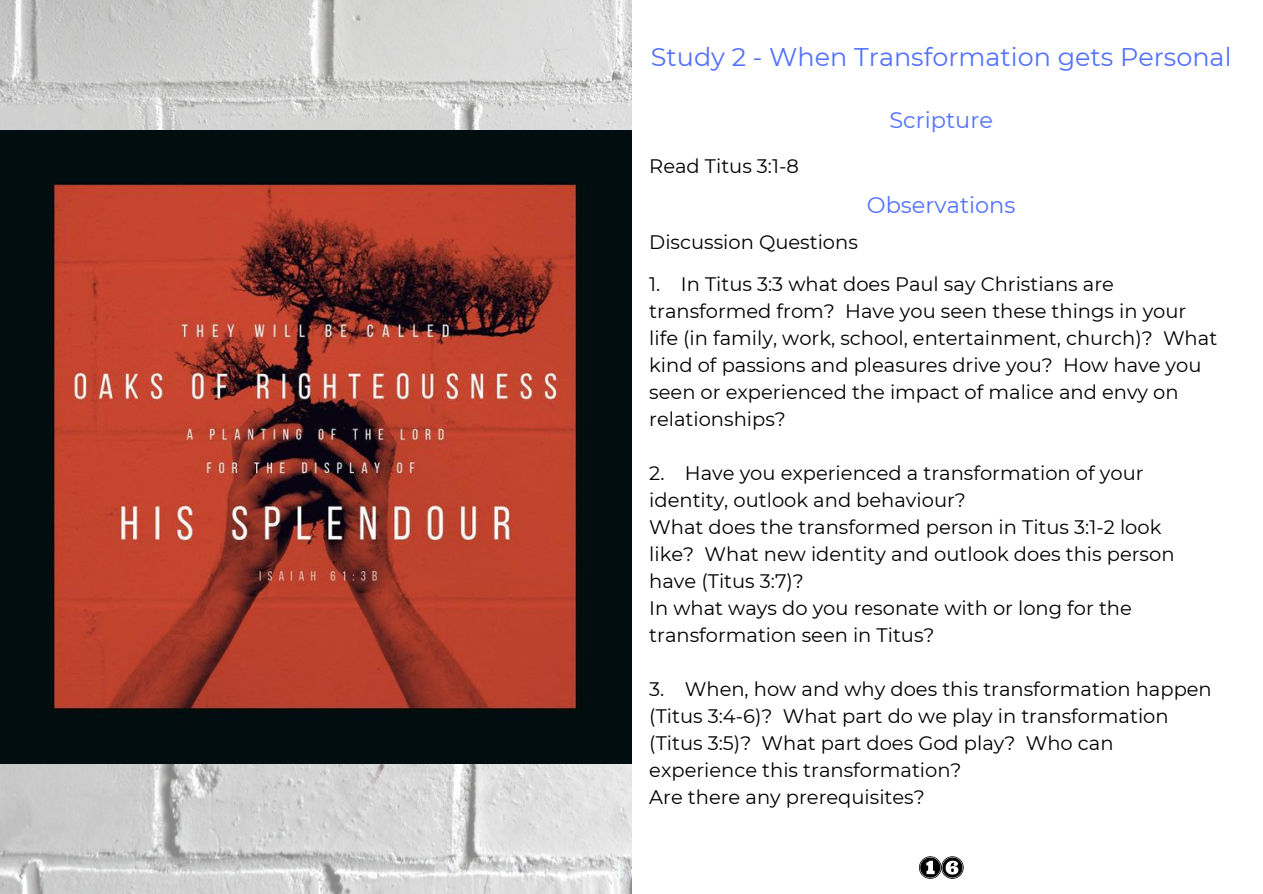
<style>
.page{position:relative;width:1263px;height:894px;background:#fff}
.page>*{position:absolute;margin:0;border:0;box-sizing:border-box;transform-origin:0 0}
.t1{font:25.5px "Montserrat";color:#5271ff}
.t2{font:22.5px "Montserrat";color:#5271ff}
.t3{font:19.5px/27px "Montserrat";color:#000}
</style>
<div class="page">
<svg style="left:919px;top:856px;width:45px;height:22px"></svg>
<img style="left:0;top:0;width:631px;height:892px">
<img style="left:0;top:131px;width:632px;height:632px">
<h1 class="t1" style="left:651px;top:41px;width:582px">Study 2 - When Transformation gets Personal</h1>
<p class="t2" style="left:889px;top:106px;width:105px">Scripture</p>
<p class="t3" style="left:649px;top:152px;width:151px">Read Titus 3:1-8</p>
<p class="t2" style="left:867px;top:191px;width:150px">Observations</p>
<p class="t3" style="left:649px;top:228px;width:210px">Discussion Questions</p>
<p class="t3" style="left:649px;top:270px;width:569px">1. In Titus 3:3 what does Paul say Christians are transformed from? Have you seen these things in your life (in family, work, school, entertainment, church)? What kind of passions and pleasures drive you? How have you seen or experienced the impact of malice and envy on relationships?</p>
<p class="t3" style="left:649px;top:459px;width:527px">2. Have you experienced a transformation of your identity, outlook and behaviour?<br>What does the transformed person in Titus 3:1-2 look like? What new identity and outlook does this person have (Titus 3:7)?<br>In what ways do you resonate with or long for the transformation seen in Titus?</p>
<p class="t3" style="left:649px;top:675px;width:564px">3. When, how and why does this transformation happen (Titus 3:4-6)? What part do we play in transformation (Titus 3:5)? What part does God play? Who can experience this transformation?<br>Are there any prerequisites?</p>
</div>
